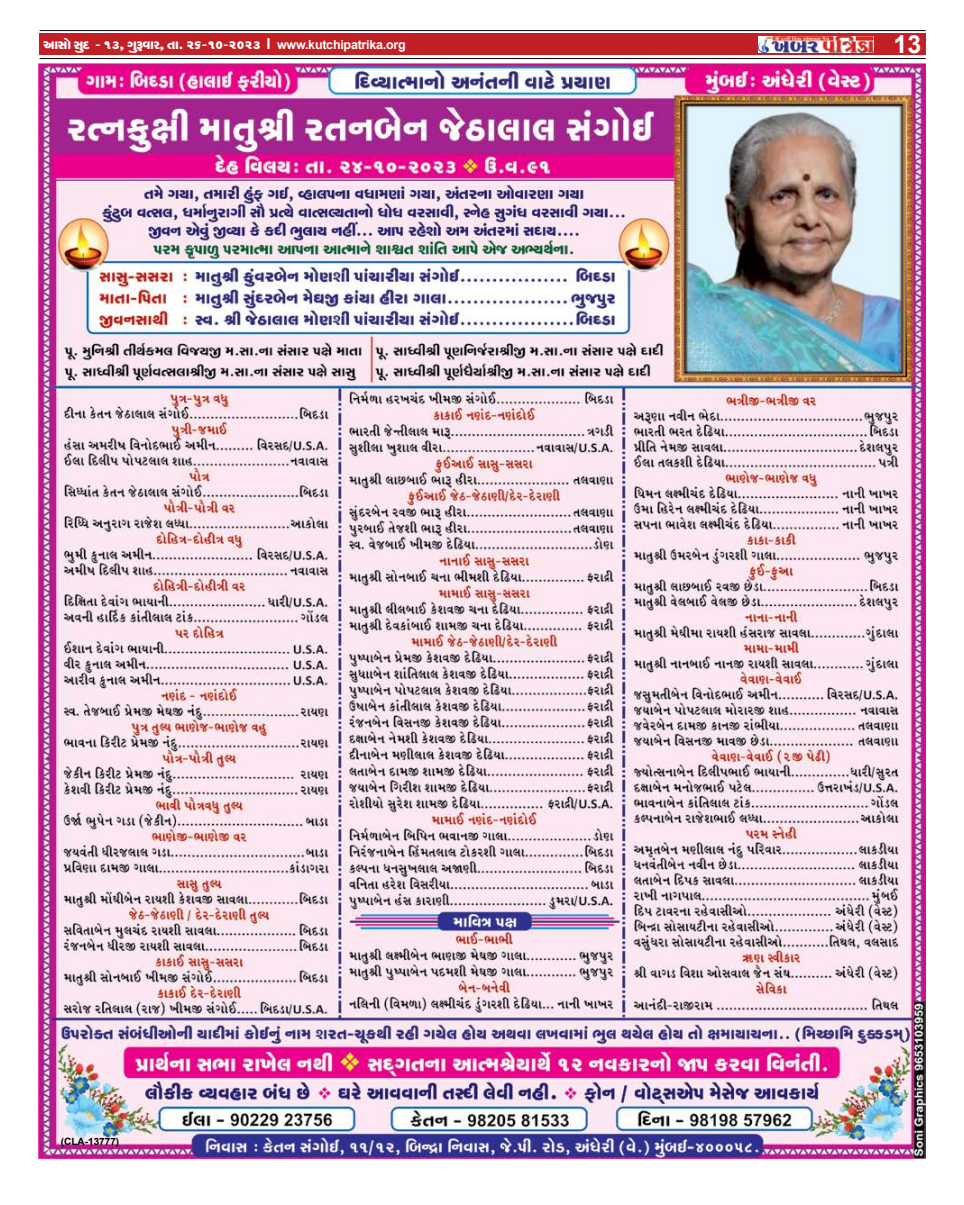
<style>
.page{position:relative;width:964px;height:1205px;background:#fff}
.page>*{position:absolute;margin:0;border:0;box-sizing:border-box;transform-origin:0 0}
.t1{font:700 25px "Arial";color:#fff}
.t2{font:15px "SHREE GUJ7";letter-spacing:-.02em;color:#fff}
.t3{font:700 10px "Arial";color:#000}
.s1{font-family:"Arial";font-weight:700}
.s2{font-family:"Arial";font-weight:700;font-size:12.5px}
</style>
<div class="page">
<hr style="left:40px;top:58px;width:885px;height:1px;background:#000">
<div style="left:40px;top:34px;width:713px;height:21px;background:#c22025"></div>
<hr style="left:40px;top:30px;width:885px;height:1px;background:#000">
<div style="left:753px;top:34px;width:172px;height:21px;background:#c22025"></div>
<img style="left:758px;top:36px;width:116px;height:17px">
<img style="left:39px;top:64px;width:886px;height:1095px">
<p class="t2" style="left:43px;top:38px;width:364px">Apkp¡ kyv$ - 13, Nyê$hpf, sp. 26-10-2023 <span class="s1">I</span> <span class="s2">www.kutchipatrika.org</span></p>
<h1 class="t1" style="left:893px;top:26px;width:29px">13</h1>
<p class="t3" style="left:61px;top:1134px;width:60px">(CLA-13777)</p>
</div>
